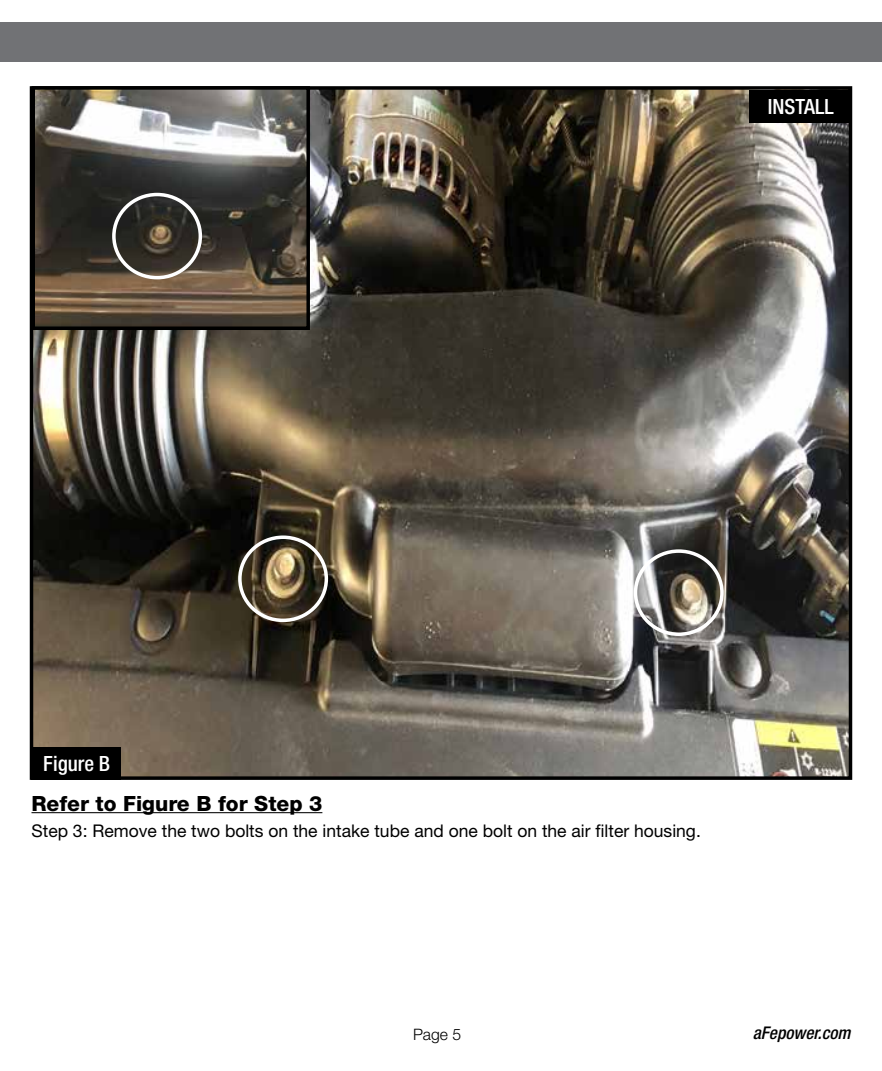
<style>
.page{position:relative;width:882px;height:1071px;background:#fff}
.page>*{position:absolute;margin:0;border:0;box-sizing:border-box;transform-origin:0 0}
.t1{font:800 21px "Helvetica Neue";color:#000}
.t2{font:500 condensed 21px "Helvetica Neue";color:#fff}
.t3{font:17.5px "Helvetica Neue";color:#000}
.t4{font:italic 500 condensed 17.5px "Helvetica Neue";color:#000}
.t5{font:300 15.75px "Helvetica Neue";color:#000}
</style>
<div class="page">
<div style="left:0;top:23px;width:882px;height:39px;background:#717275"></div>
<hr style="left:32px;top:812px;width:290px;height:1px;background:#000">
<img style="left:35px;top:91px;width:812px;height:684px">
<div style="left:30px;top:86px;width:822px;height:694px;border:4px solid #000"></div>
<div style="left:749px;top:90px;width:103px;height:32px;background:#000"></div>
<img style="left:37px;top:91px;width:268px;height:234px">
<div style="left:32px;top:86px;width:278px;height:244px;border:4px solid #000"></div>
<div style="left:112px;top:193px;width:90px;height:86px;border:4px solid #fff;border-radius:50%"></div>
<div style="left:238px;top:536px;width:90px;height:86px;border:4px solid #fff;border-radius:50%"></div>
<div style="left:634px;top:549px;width:90px;height:87px;border:4px solid #fff;border-radius:50%"></div>
<div style="left:32px;top:747px;width:89px;height:33px;background:#000"></div>
<p class="t2" style="left:768px;top:94px;width:67px">INSTALL</p>
<p class="t2" style="left:43px;top:751px;width:68px">Figure B</p>
<p class="t1" style="left:32px;top:791px;width:292px">Refer to Figure B for Step 3</p>
<p class="t3" style="left:32px;top:820px;width:671px">Step 3: Remove the two bolts on the intake tube and one bolt on the air filter housing.</p>
<p class="t5" style="left:413px;top:1024px;width:50px">Page 5</p>
<p class="t4" style="left:753px;top:1023px;width:99px">aFepower.com</p>
</div>
